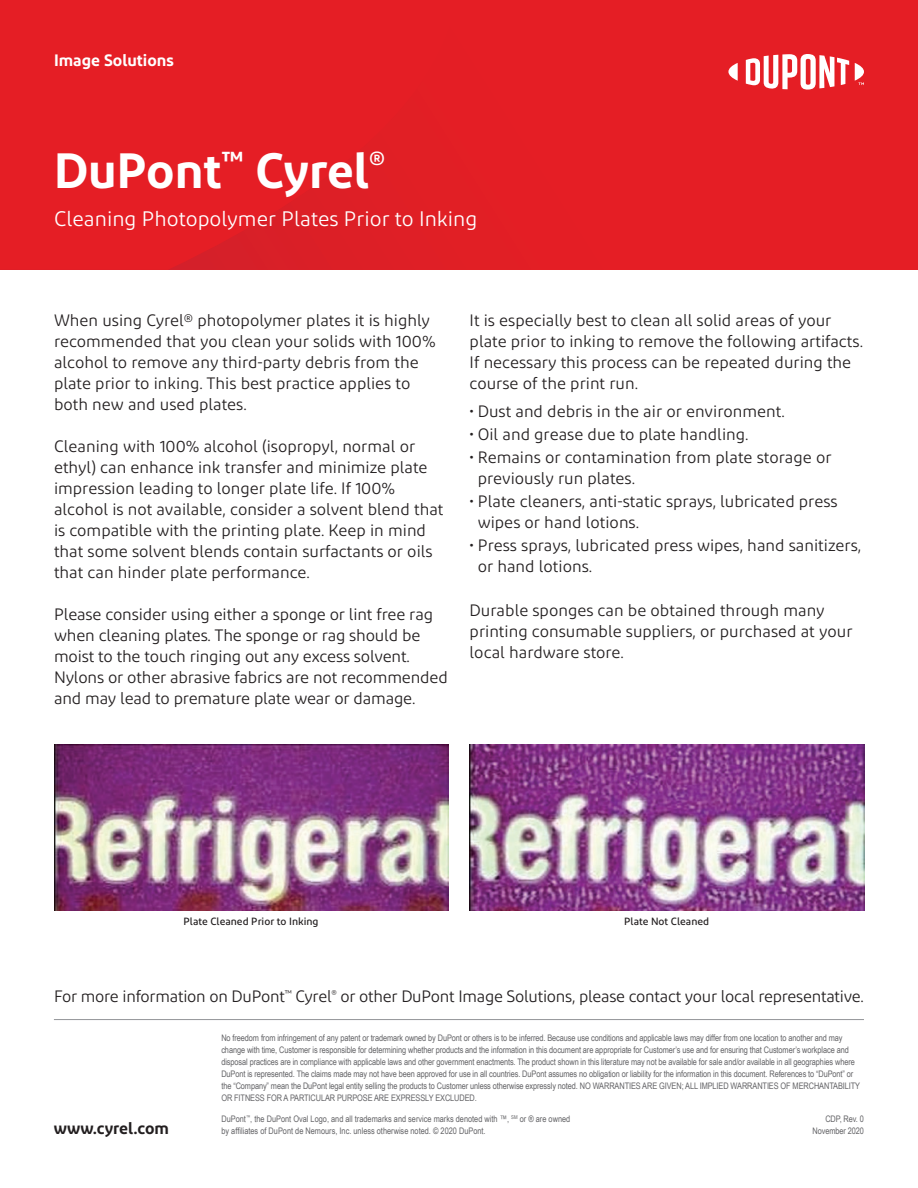
<style>
.page{position:relative;width:918px;height:1188px;background:#fff}
.page>*{position:absolute;margin:0;border:0;box-sizing:border-box;transform-origin:0 0}
.t1{font:600 49.5px "Diodrum";color:#fff}
.t2{font:21px "Diodrum";color:#fff}
.t3{font:16.5px/21px "Diodrum";color:#231f20}
.t4{font:600 16.5px "Diodrum";color:#fff}
.t5{font:600 16.5px "Diodrum";color:#231f20}
.t6{font:500 10.5px "Diodrum";color:#231f20}
.t7{font:9px/12px "Arial Narrow";letter-spacing:-.01em;color:#636366}
</style>
<div class="page">
<div style="left:0;top:0;width:918px;height:270px;background:#e51e25"></div>
<svg style="left:169px;top:203px;width:164px;height:67px;fill:#dc1f26"></svg>
<svg style="left:728px;top:63px;width:10px;height:18px"></svg>
<svg style="left:746px;top:54px;width:103px;height:36px"></svg>
<svg style="left:855px;top:63px;width:9px;height:22px"></svg>
<img style="left:54px;top:744px;width:394px;height:167px">
<img style="left:470px;top:744px;width:394px;height:167px">
<hr style="left:54px;top:1019px;width:810px;height:1px;background:#939598">
<p class="t4" style="left:54px;top:50px;width:121px">Image Solutions</p>
<h1 class="t1" style="left:54px;top:139px;width:333px">DuPont<sup>™</sup> Cyrel<sup>®</sup></h1>
<p class="t2" style="left:54px;top:206px;width:425px">Cleaning Photopolymer Plates Prior to Inking</p>
<p class="t3" style="left:54px;top:309px;width:383px">When using Cyrel® photopolymer plates it is highly recommended that you clean your solids with 100% alcohol to remove any third-party debris from the plate prior to inking. This best practice applies to both new and used plates.</p>
<p class="t3" style="left:54px;top:435px;width:391px">Cleaning with 100% alcohol (isopropyl, normal or ethyl) can enhance ink transfer and minimize plate impression leading to longer plate life. If 100% alcohol is not available, consider a solvent blend that is compatible with the printing plate. Keep in mind that some solvent blends contain surfactants or oils that can hinder plate performance.</p>
<p class="t3" style="left:54px;top:603px;width:395px">Please consider using either a sponge or lint free rag when cleaning plates. The sponge or rag should be moist to the touch ringing out any excess solvent.<br>Nylons or other abrasive fabrics are not recommended and may lead to premature plate wear or damage.</p>
<p class="t3" style="left:470px;top:309px;width:395px">It is especially best to clean all solid areas of your plate prior to inking to remove the following artifacts.<br>If necessary this process can be repeated during the course of the print run.</p>
<p class="t3" style="left:470px;top:400px;width:317px">• Dust and debris in the air or environment.</p>
<p class="t3" style="left:470px;top:423px;width:280px">• Oil and grease due to plate handling.</p>
<p class="t3" style="left:478px;top:446px;width:355px;text-indent:-8px">• Remains or contamination from plate storage or previously run plates.</p>
<p class="t3" style="left:478px;top:490px;width:361px;text-indent:-8px">• Plate cleaners, anti-static sprays, lubricated press wipes or hand lotions.</p>
<p class="t3" style="left:478px;top:535px;width:385px;text-indent:-8px">• Press sprays, lubricated press wipes, hand sanitizers, or hand lotions.</p>
<p class="t3" style="left:470px;top:600px;width:384px">Durable sponges can be obtained through many printing consumable suppliers, or purchased at your local hardware store.</p>
<p class="t6" style="left:184px;top:915px;width:137px">Plate Cleaned Prior to Inking</p>
<p class="t6" style="left:624px;top:915px;width:86px">Plate Not Cleaned</p>
<p class="t3" style="left:54px;top:986px;width:811px">For more information on DuPont<sup>™</sup> Cyrel<sup>®</sup> or other DuPont Image Solutions, please contact your local representative.</p>
<p class="t5" style="left:54px;top:1118px;width:117px">www.cyrel.com</p>
<p class="t7" style="left:221px;top:1032px;width:640px">No freedom from infringement of any patent or trademark owned by DuPont or others is to be inferred. Because use conditions and applicable laws may differ from one location to another and may change with time, Customer is responsible for determining whether products and the information in this document are appropriate for Customer’s use and for ensuring that Customer’s workplace and disposal practices are in compliance with applicable laws and other government enactments. The product shown in this literature may not be available for sale and/or available in all geographies where DuPont is represented. The claims made may not have been approved for use in all countries. DuPont assumes no obligation or liability for the information in this document. References to “DuPont” or the “Company” mean the DuPont legal entity selling the products to Customer unless otherwise expressly noted. NO WARRANTIES ARE GIVEN; ALL IMPLIED WARRANTIES OF MERCHANTABILITY OR FITNESS FOR A PARTICULAR PURPOSE ARE EXPRESSLY EXCLUDED.</p>
<p class="t7" style="left:221px;top:1112px;width:350px">DuPont<sup>™</sup>, the DuPont Oval Logo, and all trademarks and service marks denoted with ™, <sup>SM</sup> or ® are owned by affiliates of DuPont de Nemours, Inc. unless otherwise noted. © 2020 DuPont.</p>
<p class="t7" style="left:813px;top:1112px;width:53px;text-align:right">CDP, Rev. 0<br>November 2020</p>
</div>
